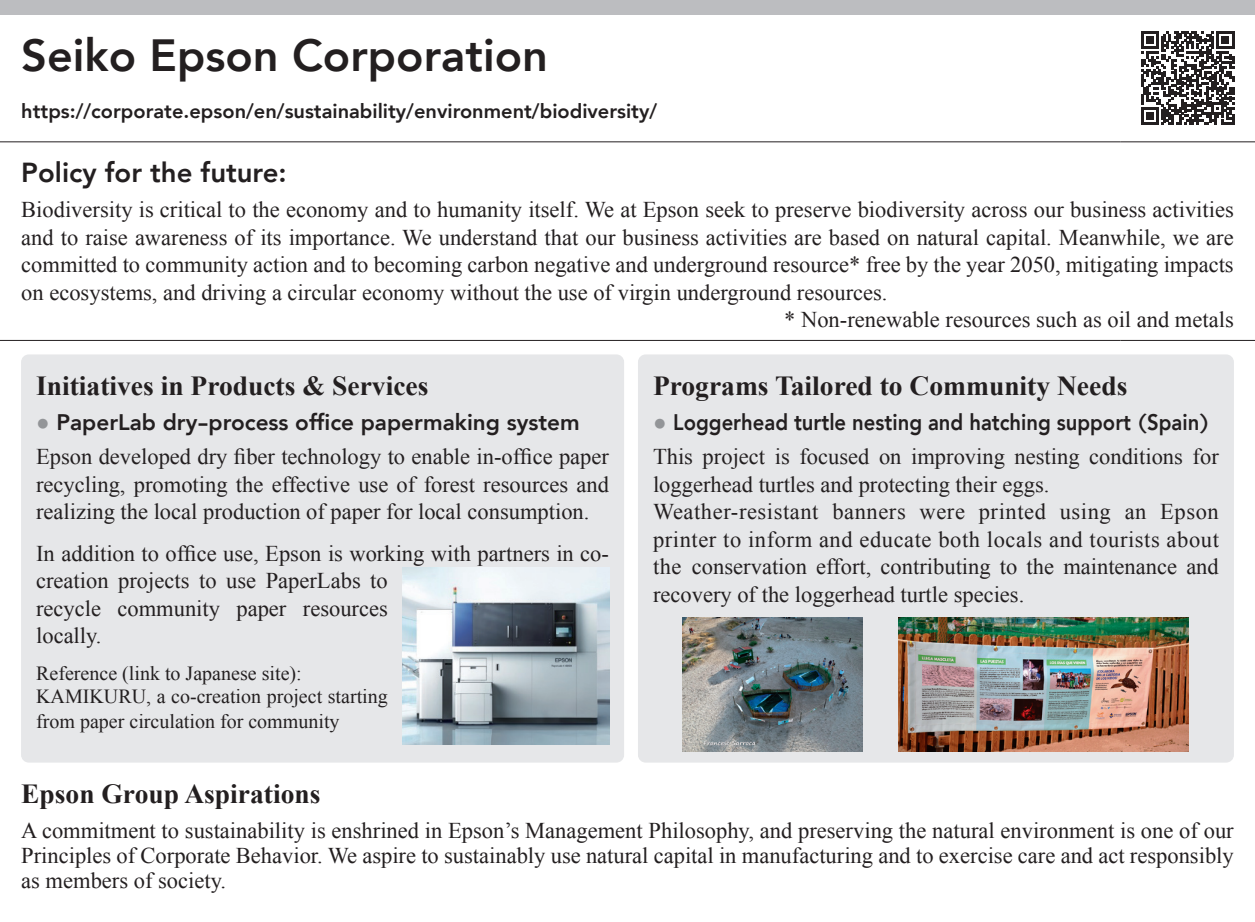
<style>
.page{position:relative;width:1255px;height:922px;background:#fff}
.page>*{position:absolute;margin:0;border:0;box-sizing:border-box;transform-origin:0 0}
.t1{font:800 45px "Avenir";color:#231f20}
.t2{font:700 27.5px "Times New Roman";color:#231f20}
.t3{font:800 27.5px "Avenir";color:#231f20}
.t4{font:22.5px/27.5px "Times New Roman";color:#231f20}
.t5{font:800 22.5px "Avenir";color:#231f20;scale:.9 1}
.t6{font:800 22.5px "Avenir";color:#231f20}
.t7{font:20px/22.5px "Times New Roman";color:#231f20}
.t8{font:800 20px "Avenir";color:#231f20}
.s1{font-family:"Times New Roman";font-weight:400;color:#939598}
.s2{font-weight:300}
</style>
<div class="page">
<div style="left:0;top:0;width:1254px;height:14px;background:#bcbdc0"></div>
<hr style="left:0;top:141px;width:1120px;height:1px;background:#231f20">
<hr style="left:1120px;top:141px;width:134px;height:1px;background:#231f20">
<hr style="left:0;top:340px;width:1120px;height:1px;background:#231f20">
<hr style="left:1120px;top:340px;width:134px;height:1px;background:#231f20">
<div style="left:638px;top:355px;width:595px;height:406px;background:#e6e7e9;border-radius:7px"></div>
<div style="left:22px;top:355px;width:601px;height:406px;background:#e6e7e9;border-radius:7px"></div>
<img style="left:402px;top:567px;width:207px;height:177px">
<img style="left:898px;top:617px;width:290px;height:134px">
<img style="left:683px;top:617px;width:179px;height:134px">
<svg style="left:1141px;top:31px;width:93px;height:94px"></svg>
<h1 class="t1" style="left:21px;top:20px;width:528px">Seiko Epson Corporation</h1>
<p class="t8" style="left:21px;top:96px;width:637px">https://corporate.epson/en/sustainability/environment/biodiversity/</p>
<p class="t3" style="left:21px;top:151px;width:267px">Policy for the future:</p>
<p class="t4" style="left:21px;top:195px;width:1213px">Biodiversity is critical to the economy and to humanity itself. We at Epson seek to preserve biodiversity across our business activities</p>
<p class="t4" style="left:21px;top:223px;width:1213px">and to raise awareness of its importance. We understand that our business activities are based on natural capital. Meanwhile, we are</p>
<p class="t4" style="left:21px;top:250px;width:1213px">committed to community action and to becoming carbon negative and underground resource* free by the year 2050, mitigating impacts</p>
<p class="t4" style="left:21px;top:278px;width:867px">on ecosystems, and driving a circular economy without the use of virgin underground resources.</p>
<p class="t4" style="left:784px;top:305px;width:451px">* Non-renewable resources such as oil and metals</p>
<p class="t2" style="left:36px;top:366px;width:394px">Initiatives in Products &amp; Services</p>
<p class="t6" style="left:36px;top:405px;width:545px"><span class="s1">●</span> PaperLab dry-process office papermaking system</p>
<p class="t4" style="left:36px;top:442px;width:574px;text-align:justify">Epson developed dry fiber technology to enable in-office paper recycling, promoting the effective use of forest resources and realizing the local production of paper for local consumption.</p>
<p class="t4" style="left:36px;top:539px;width:574px">In addition to office use, Epson is working with partners in co&shy;creation projects to use PaperLabs to<br>recycle community paper resources<br>locally.</p>
<p class="t7" style="left:36px;top:661px;width:353px">Reference (link to Japanese site):<br>KAMIKURU, a co-creation project starting</p>
<p class="t7" style="left:36px;top:709px;width:305px">from paper circulation for community</p>
<p class="t2" style="left:653px;top:366px;width:476px">Programs Tailored to Community Needs</p>
<p class="t5" style="left:653px;top:405px;width:619px"><span class="s1">●</span> Loggerhead turtle nesting and hatching support <span class="s2">(</span>Spain<span class="s2">)</span></p>
<p class="t4" style="left:653px;top:442px;width:567px">This project is focused on improving nesting conditions for loggerhead turtles and protecting their eggs.<br>Weather-resistant banners were printed using an Epson printer to inform and educate both locals and tourists about the conservation effort, contributing to the maintenance and recovery of the loggerhead turtle species.</p>
<p class="t2" style="left:21px;top:774px;width:301px">Epson Group Aspirations</p>
<p class="t4" style="left:21px;top:817px;width:1213px;line-height:25px;text-align:justify">A commitment to sustainability is enshrined in Epson’s Management Philosophy, and preserving the natural environment is one of our Principles of Corporate Behavior. We aspire to sustainably use natural capital in manufacturing and to exercise care and act responsibly as members of society.</p>
</div>
